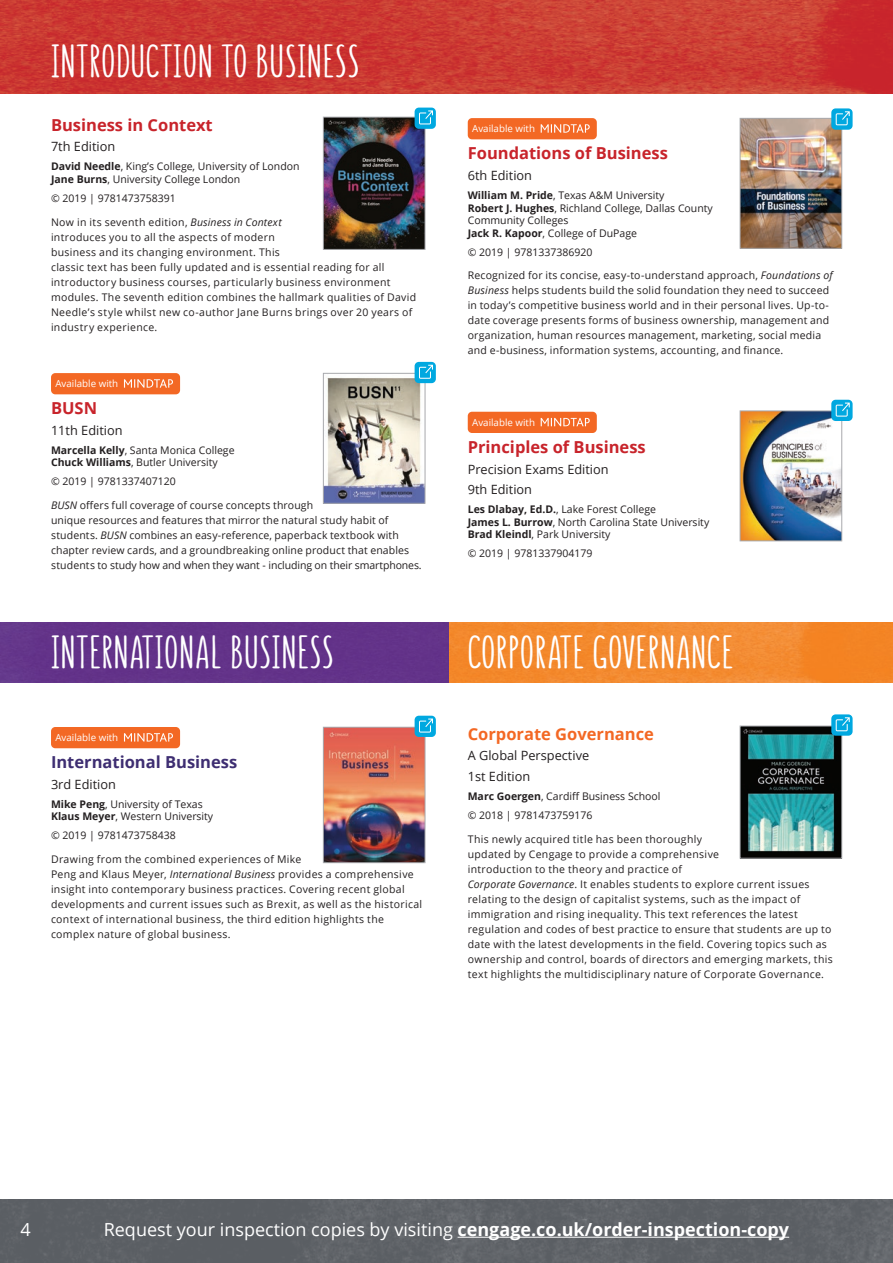
<style>
.page{position:relative;width:893px;height:1263px;background:#fff}
.page>*{position:absolute;margin:0;border:0;box-sizing:border-box;transform-origin:0 0}
.Section_Headers{font:700 45px "Summer Font";letter-spacing:.025em;color:#fff}
.t1{font:18px "Open Sans";color:#fff}
.Title__with_Flash{font:700 16.5px "Open Sans";color:#c8242b}
.Title__with_Flash-2{font:700 16.5px "Open Sans";color:#3e2e72}
.Title__with_Flash-3{font:700 16.5px "Open Sans";color:#f36824}
.Flash{font:700 16.5px "Open Sans";color:#c8242b}
.t2{font:12.75px/20.7px "Open Sans";color:#231f20}
.Body{font:10.5px/15px "Open Sans";letter-spacing:.03em;color:#231f20}
.Author{font:10.5px/12.6px "Open Sans";color:#231f20}
.Body-2{font:10.5px/15px "Open Sans";letter-spacing:.01em;color:#231f20}
.Biblio{font:10.5px "Open Sans";color:#231f20}
.Biblio-2{font:9.75px "Open Sans";color:#fff}
.s1{font-weight:700}
.s2{font-style:italic}
</style>
<div class="page">
<div style="left:0;top:1199px;width:893px;height:64px;background:#5d6166"></div>
<hr style="left:458px;top:1237px;width:331px;height:1px;background:#fff">
<img style="left:0;top:623px;width:893px;height:59px">
<img style="left:0;top:0;width:893px;height:94px">
<div style="left:51px;top:727px;width:129px;height:21px;background:#f36824;border-radius:4px"></div>
<svg style="left:124px;top:733px;width:49px;height:8px"></svg>
<div style="left:468px;top:118px;width:129px;height:21px;background:#f36824;border-radius:4px"></div>
<svg style="left:541px;top:124px;width:49px;height:9px"></svg>
<div style="left:51px;top:373px;width:129px;height:21px;background:#f36824;border-radius:4px"></div>
<svg style="left:124px;top:379px;width:49px;height:9px"></svg>
<div style="left:468px;top:412px;width:129px;height:21px;background:#f36824;border-radius:4px"></div>
<svg style="left:541px;top:418px;width:49px;height:8px"></svg>
<div style="left:415px;top:108px;width:21px;height:21px;background:#00a8e0;border-radius:4px"></div>
<img style="left:323px;top:110px;width:110px;height:140px">
<div style="left:415px;top:362px;width:21px;height:21px;background:#00a8e0;border-radius:4px"></div>
<img style="left:323px;top:365px;width:110px;height:139px">
<div style="left:415px;top:716px;width:21px;height:21px;background:#00a8e0;border-radius:4px"></div>
<img style="left:323px;top:718px;width:110px;height:145px">
<div style="left:831px;top:714px;width:22px;height:22px;background:#00a8e0;border-radius:4px"></div>
<svg style="left:740px;top:717px;width:110px;height:141px;background:#4c7b7c"></svg>
<div style="left:831px;top:400px;width:22px;height:21px;background:#00a8e0;border-radius:4px"></div>
<img style="left:740px;top:403px;width:110px;height:138px">
<div style="left:831px;top:108px;width:22px;height:22px;background:#00a8e0;border-radius:4px"></div>
<img style="left:740px;top:111px;width:110px;height:138px">
<p class="Section_Headers" style="left:51px;top:34px;width:309px">INTRODUCTION TO BUSINESS</p>
<p class="Flash" style="left:51px;top:113px;width:163px">Business in Context</p>
<p class="t2" style="left:51px;top:136px;width:66px">7th Edition</p>
<p class="Author" style="left:51px;top:160px;width:250px"><span class="s1">David Needle</span>, King’s College, University of London<br><span class="s1">Jane Burns</span>, University College London</p>
<p class="Biblio" style="left:51px;top:191px;width:126px">© 2019 | 9781473758391</p>
<p class="Body" style="left:51px;top:214px;width:367px">Now in its seventh edition, <span class="s2">Business in Context<br></span>introduces you to all the aspects of modern<br>business and its changing environment. This<br>classic text has been fully updated and is essential reading for all introductory business courses, particularly business environment modules. The seventh edition combines the hallmark qualities of David Needle’s style whilst new co-author Jane Burns brings over 20 years of industry experience.</p>
<p class="Biblio-2" style="left:55px;top:377px;width:64px">Available with</p>
<p class="Title__with_Flash" style="left:51px;top:396px;width:48px">BUSN</p>
<p class="t2" style="left:51px;top:420px;width:73px">11th Edition</p>
<p class="Author" style="left:51px;top:443px;width:185px"><span class="s1">Marcella Kelly</span>, Santa Monica College<br><span class="s1">Chuck Williams</span>, Butler University</p>
<p class="Biblio" style="left:51px;top:474px;width:126px">© 2019 | 9781337407120</p>
<p class="Body-2" style="left:51px;top:497px;width:372px"><span class="s2">BUSN</span> offers full coverage of course concepts through<br>unique resources and features that mirror the natural study habit of students. <span class="s2">BUSN</span> combines an easy-reference, paperback textbook with chapter review cards, and a groundbreaking online product that enables students to study how and when they want - including on their smartphones.</p>
<p class="Biblio-2" style="left:472px;top:122px;width:64px">Available with</p>
<p class="Title__with_Flash" style="left:468px;top:142px;width:202px">Foundations of Business</p>
<p class="t2" style="left:468px;top:165px;width:66px">6th Edition</p>
<p class="Author" style="left:468px;top:188px;width:247px"><span class="s1">William M. Pride</span>, Texas A&amp;M University<br><span class="s1">Robert J. Hughes</span>, Richland College, Dallas County Community Colleges<br><span class="s1">Jack R. Kapoor</span>, College of DuPage</p>
<p class="Biblio" style="left:468px;top:245px;width:126px">© 2019 | 9781337386920</p>
<p class="Body" style="left:468px;top:268px;width:367px">Recognized for its concise, easy-to-understand approach, <span class="s2">Foundations of Business</span> helps students build the solid foundation they need to succeed in today’s competitive business world and in their personal lives. Up-to&shy;date coverage presents forms of business ownership, management and organization, human resources management, marketing, social media and e-business, information systems, accounting, and finance.</p>
<p class="Biblio-2" style="left:472px;top:416px;width:64px">Available with</p>
<p class="Title__with_Flash" style="left:468px;top:435px;width:180px">Principles of Business</p>
<p class="t2" style="left:468px;top:458px;width:142px">Precision Exams Edition<br>9th Edition</p>
<p class="Author" style="left:468px;top:503px;width:243px"><span class="s1">Les Dlabay, Ed.D.</span>, Lake Forest College<br><span class="s1">James L. Burrow</span>, North Carolina State University<br><span class="s1">Brad Kleindl</span>, Park University</p>
<p class="Biblio" style="left:468px;top:546px;width:126px">© 2019 | 9781337904179</p>
<p class="Section_Headers" style="left:51px;top:625px;width:284px">INTERNATIONAL BUSINESS</p>
<p class="Section_Headers" style="left:468px;top:625px;width:267px">CORPORATE GOVERNANCE</p>
<p class="Biblio-2" style="left:55px;top:731px;width:64px">Available with</p>
<p class="Title__with_Flash-2" style="left:51px;top:750px;width:188px">International Business</p>
<p class="t2" style="left:51px;top:773px;width:67px">3rd Edition</p>
<p class="Author" style="left:51px;top:797px;width:164px"><span class="s1">Mike Peng</span>, University of Texas<br><span class="s1">Klaus Meyer</span>, Western University</p>
<p class="Biblio" style="left:51px;top:828px;width:126px">© 2019 | 9781473758438</p>
<p class="Body" style="left:51px;top:851px;width:373px">Drawing from the combined experiences of Mike<br>Peng and Klaus Meyer, <span class="s2">International Business</span> provides a comprehensive insight into contemporary business practices. Covering recent global developments and current issues such as Brexit, as well as the historical context of international business, the third edition highlights the complex nature of global business.</p>
<p class="Title__with_Flash-3" style="left:468px;top:722px;width:188px">Corporate Governance</p>
<p class="t2" style="left:468px;top:745px;width:123px">A Global Perspective<br>1st Edition</p>
<p class="Author" style="left:468px;top:790px;width:194px"><span class="s1">Marc Goergen</span>, Cardiff Business School</p>
<p class="Biblio" style="left:468px;top:808px;width:126px">© 2018 | 9781473759176</p>
<p class="Body" style="left:468px;top:831px;width:366px">This newly acquired title has been thoroughly<br>updated by Cengage to provide a comprehensive<br>introduction to the theory and practice of<br><span class="s2">Corporate Governance</span>. It enables students to explore current issues relating to the design of capitalist systems, such as the impact of immigration and rising inequality. This text references the latest regulation and codes of best practice to ensure that students are up to date with the latest developments in the field. Covering topics such as ownership and control, boards of directors and emerging markets, this text highlights the multidisciplinary nature of Corporate Governance.</p>
<h2 class="t1" style="left:20px;top:1217px;width:12px">4</h2>
<h2 class="t1" style="left:104px;top:1217px;width:687px">Request your inspection copies by visiting <span class="s1">cengage.co.uk/order-inspection-copy</span></h2>
</div>
